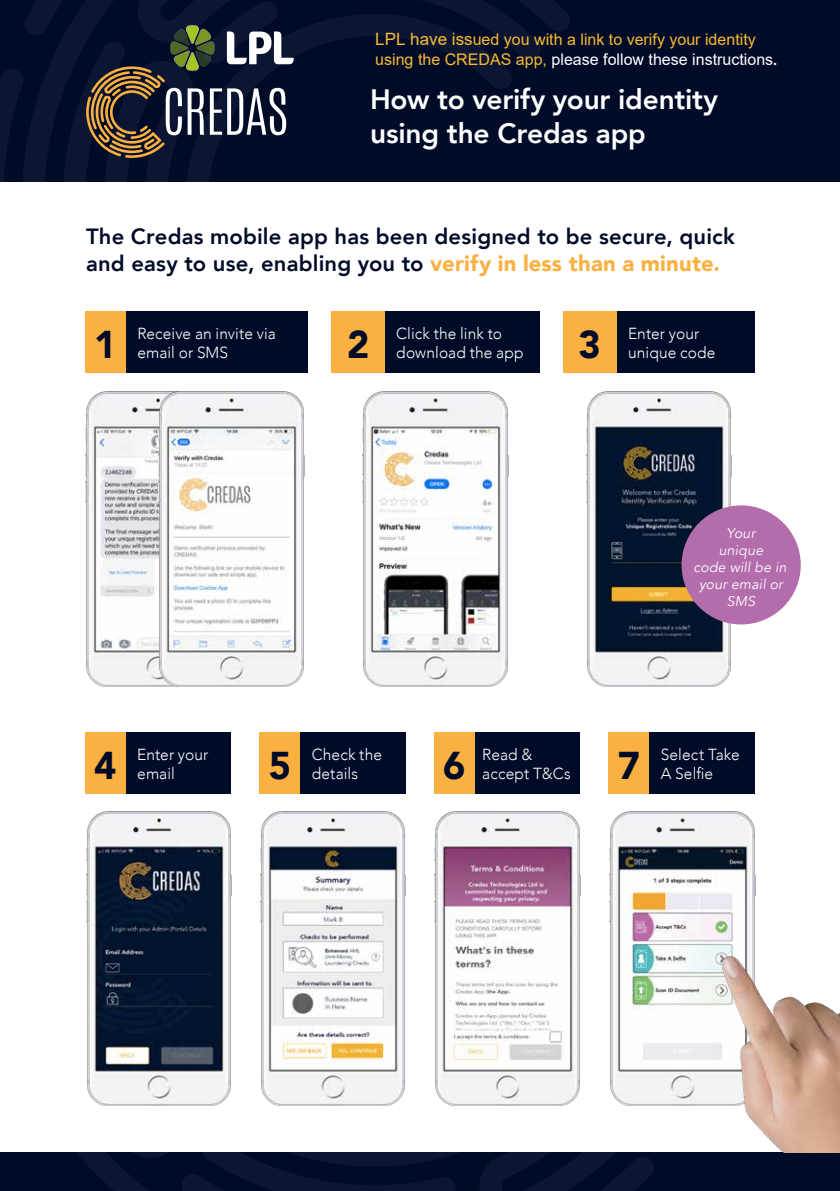
<style>
.page{position:relative;width:840px;height:1191px;background:#fff}
.page>*{position:absolute;margin:0;border:0;box-sizing:border-box;transform-origin:0 0}
.Body_Copy{font:900 38.6px "Avenir";color:#000b28}
.t1{font:800 28px/33.6px "Avenir";letter-spacing:-.005em;color:#fff}
.Body_Copy-2{font:800 22px/26.4px "Avenir";letter-spacing:.01em;color:#000b28}
.Body_Copy-3{font:300 16px "Avenir";letter-spacing:.01em;color:#fff}
.t2{font:16px/19.6px "Arial";color:#f9b933}
.t3{font:italic 14px/16.8px "Avenir";letter-spacing:.02em;color:#fff;text-align:center}
.s1{font-size:17px}
.s2{color:#fff}
.s3{font-family:"Minion Pro";font-weight:700;color:#fff}
.s4{font-weight:900;color:#fbb042}
</style>
<div class="page">
<div style="left:0;top:0;width:839px;height:181px;background:#000b28"></div>
<div style="left:0;top:1152px;width:839px;height:39px;background:#000b28"></div>
<svg style="left:77px;top:1152px;width:577px;height:39px"></svg>
<svg style="left:0;top:0;width:569px;height:181px"></svg>
<img style="left:609px;top:811px;width:146px;height:295px">
<img style="left:260px;top:811px;width:146px;height:295px">
<img style="left:86px;top:811px;width:146px;height:295px">
<img style="left:434px;top:811px;width:146px;height:295px">
<img style="left:362px;top:392px;width:146px;height:295px">
<div style="left:331px;top:311px;width:53px;height:62px;background:#fbb042"></div>
<div style="left:384px;top:311px;width:155px;height:62px;background:#000b28"></div>
<img style="left:586px;top:392px;width:145px;height:295px">
<div style="left:616px;top:311px;width:138px;height:62px;background:#000b28"></div>
<div style="left:563px;top:311px;width:53px;height:62px;background:#fbb042"></div>
<div style="left:125px;top:732px;width:106px;height:62px;background:#000b28"></div>
<div style="left:85px;top:732px;width:40px;height:62px;background:#fbb042"></div>
<div style="left:300px;top:732px;width:105px;height:62px;background:#000b28"></div>
<div style="left:259px;top:732px;width:41px;height:62px;background:#fbb042"></div>
<div style="left:648px;top:732px;width:106px;height:62px;background:#000b28"></div>
<div style="left:608px;top:732px;width:40px;height:62px;background:#fbb042"></div>
<div style="left:474px;top:732px;width:105px;height:62px;background:#000b28"></div>
<div style="left:434px;top:732px;width:40px;height:62px;background:#fbb042"></div>
<img style="left:85px;top:392px;width:73px;height:295px">
<img style="left:158px;top:392px;width:146px;height:295px">
<div style="left:85px;top:311px;width:40px;height:62px;background:#fbb042"></div>
<div style="left:126px;top:311px;width:181px;height:62px;background:#000b28"></div>
<img style="left:710px;top:948px;width:129px;height:204px">
<div style="left:681px;top:505px;width:119px;height:119px;background:#b36cac;border-radius:50%"></div>
<img style="left:169px;top:25px;width:126px;height:47px">
<p class="t2" style="left:375px;top:30px;width:403px"><span class="s1">LPL have iss</span>ued you with a link to verify your identity using the CREDAS app, <span class="s2">please follow these instructions</span><span class="s3">.</span></p>
<p class="t1" style="left:370px;top:83px;width:349px">How to verify your identity using the Credas app</p>
<p class="Body_Copy-2" style="left:86px;top:223px;width:650px">The Credas mobile app has been designed to be secure, quick and easy to use, enabling you to <span class="s4">verify in less than a minute.</span></p>
<p class="Body_Copy" style="left:94px;top:311px;width:24px">1</p>
<p class="Body_Copy-3" style="left:137px;top:323px;width:140px">Receive an invite via</p>
<p class="Body_Copy-3" style="left:137px;top:343px;width:92px">email or SMS</p>
<p class="Body_Copy" style="left:347px;top:311px;width:24px">2</p>
<p class="Body_Copy-3" style="left:396px;top:323px;width:107px">Click the link to</p>
<p class="Body_Copy-3" style="left:396px;top:343px;width:129px">download the app</p>
<p class="Body_Copy" style="left:578px;top:311px;width:24px">3</p>
<p class="Body_Copy-3" style="left:627px;top:323px;width:73px">Enter your</p>
<p class="Body_Copy-3" style="left:627px;top:343px;width:89px">unique code</p>
<p class="Body_Copy" style="left:94px;top:732px;width:24px">4</p>
<p class="Body_Copy-3" style="left:137px;top:744px;width:73px">Enter your</p>
<p class="Body_Copy-3" style="left:137px;top:764px;width:39px">email</p>
<p class="Body_Copy" style="left:268px;top:732px;width:24px">5</p>
<p class="Body_Copy-3" style="left:311px;top:744px;width:72px">Check the</p>
<p class="Body_Copy-3" style="left:311px;top:764px;width:48px">details</p>
<p class="t3" style="left:693px;top:525px;width:94px">Your<br>unique<br>code will be in your email or<br>SMS</p>
<p class="Body_Copy" style="left:443px;top:732px;width:24px">6</p>
<p class="Body_Copy-3" style="left:482px;top:744px;width:52px">Read &amp;</p>
<p class="Body_Copy-3" style="left:482px;top:764px;width:90px">accept T&amp;Cs</p>
<p class="Body_Copy" style="left:617px;top:732px;width:24px">7</p>
<p class="Body_Copy-3" style="left:660px;top:744px;width:81px">Select Take</p>
<p class="Body_Copy-3" style="left:660px;top:764px;width:54px">A Selfie</p>
</div>
